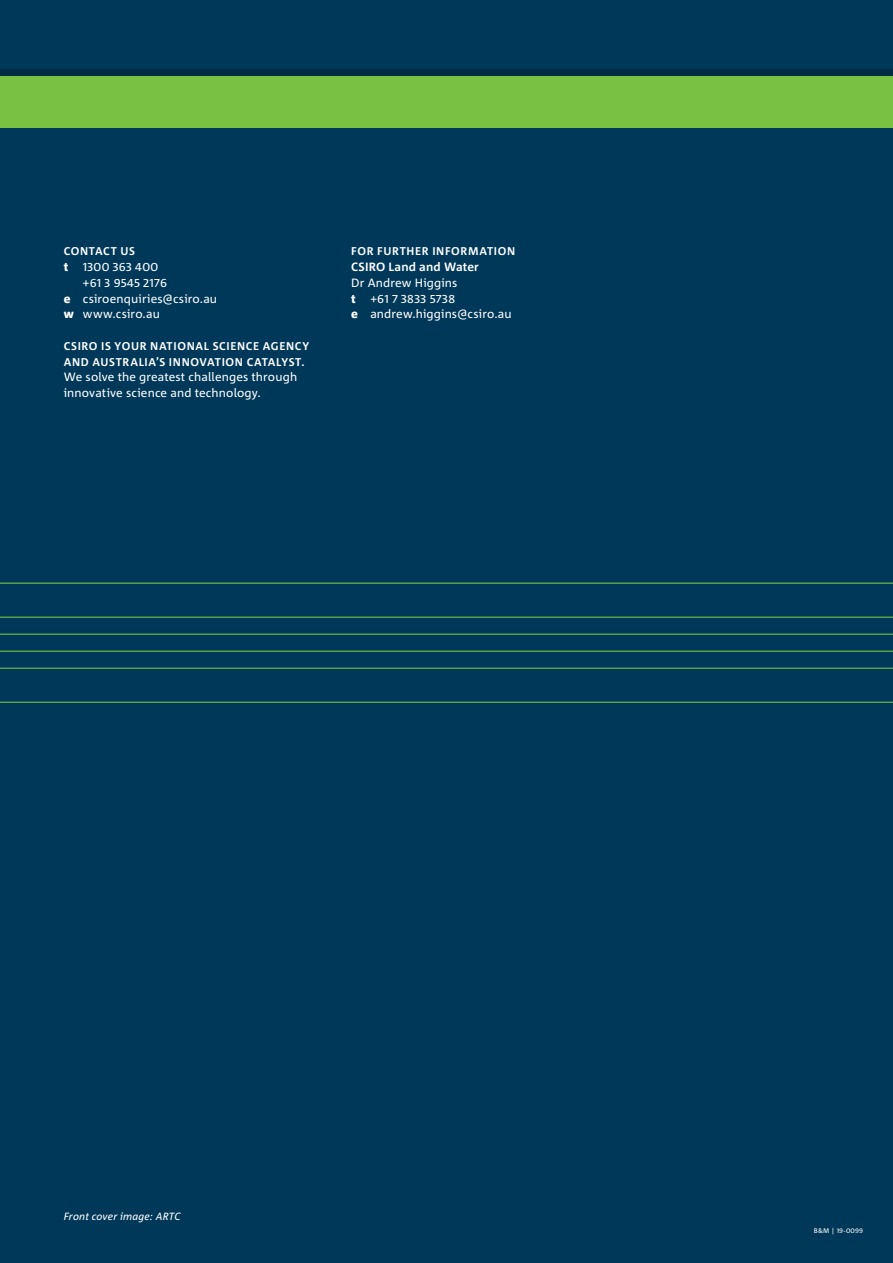
<style>
.page{position:relative;width:893px;height:1263px;background:#003859}
.page>*{position:absolute;margin:0;border:0;box-sizing:border-box;transform-origin:0 0}
.Back_Cov__Copy{font:12px "Corpid C1";letter-spacing:.015em;color:#fff}
.Back_Cov__OnWhite{font:12px/15.8px "Corpid C1";letter-spacing:.01em;color:#fff}
.Back_Cov__Subhead{font:700 12px "Corpid C1";letter-spacing:.015em;color:#fff}
.Back_Cov__Heading{font:700 11.25px/15.8px "Corpid C1";letter-spacing:.055em;color:#fff}
.Notes{font:italic 10.5px "Corpid C1";letter-spacing:.01em;color:#fff}
.t1{font:6.75px "Corpid C1";letter-spacing:.025em;color:#fff}
.s1{font-weight:800}
</style>
<div class="page">
<svg style="left:0;top:582px;width:893px;height:53px"></svg>
<svg style="left:0;top:650px;width:893px;height:53px"></svg>
<hr style="left:0;top:651px;width:893px;height:1px;background:#79c142">
<div style="left:0;top:69px;width:893px;height:59px;background:linear-gradient(to right,#002b45,#002b45)"></div>
<div style="left:0;top:77px;width:893px;height:51px;background:#79c142"></div>
<p class="Back_Cov__Heading" style="left:64px;top:243px;width:73px">CONTACT US</p>
<p class="Back_Cov__Copy" style="left:64px;top:259px;width:96px"><span class="s1">t</span> 1300 363 400</p>
<p class="Back_Cov__Copy" style="left:83px;top:275px;width:86px">+61 3 9545 2176</p>
<p class="Back_Cov__Copy" style="left:64px;top:291px;width:155px"><span class="s1">e</span> csiroenquiries@csiro.au</p>
<p class="Back_Cov__Copy" style="left:64px;top:307px;width:98px"><span class="s1">w</span> www.csiro.au</p>
<p class="Back_Cov__Heading" style="left:64px;top:338px;width:247px">CSIRO IS YOUR NATIONAL SCIENCE AGENCY<br>AND AUSTRALIA’S INNOVATION CATALYST.</p>
<p class="Back_Cov__OnWhite" style="left:64px;top:369px;width:235px">We solve the greatest challenges through innovative science and technology.</p>
<p class="Back_Cov__Heading" style="left:351px;top:243px;width:166px">FOR FURTHER INFORMATION</p>
<p class="Back_Cov__Subhead" style="left:351px;top:259px;width:129px">CSIRO Land and Water</p>
<p class="Back_Cov__Copy" style="left:351px;top:275px;width:108px">Dr Andrew Higgins</p>
<p class="Back_Cov__Copy" style="left:351px;top:291px;width:105px"><span class="s1">t</span> +61 7 3833 5738</p>
<p class="Back_Cov__Copy" style="left:351px;top:307px;width:162px"><span class="s1">e</span> andrew.higgins@csiro.au</p>
<p class="Notes" style="left:64px;top:1210px;width:118px">Front cover image: ARTC</p>
<p class="t1" style="left:814px;top:1226px;width:51px">B&amp;M | 19-0099</p>
</div>
